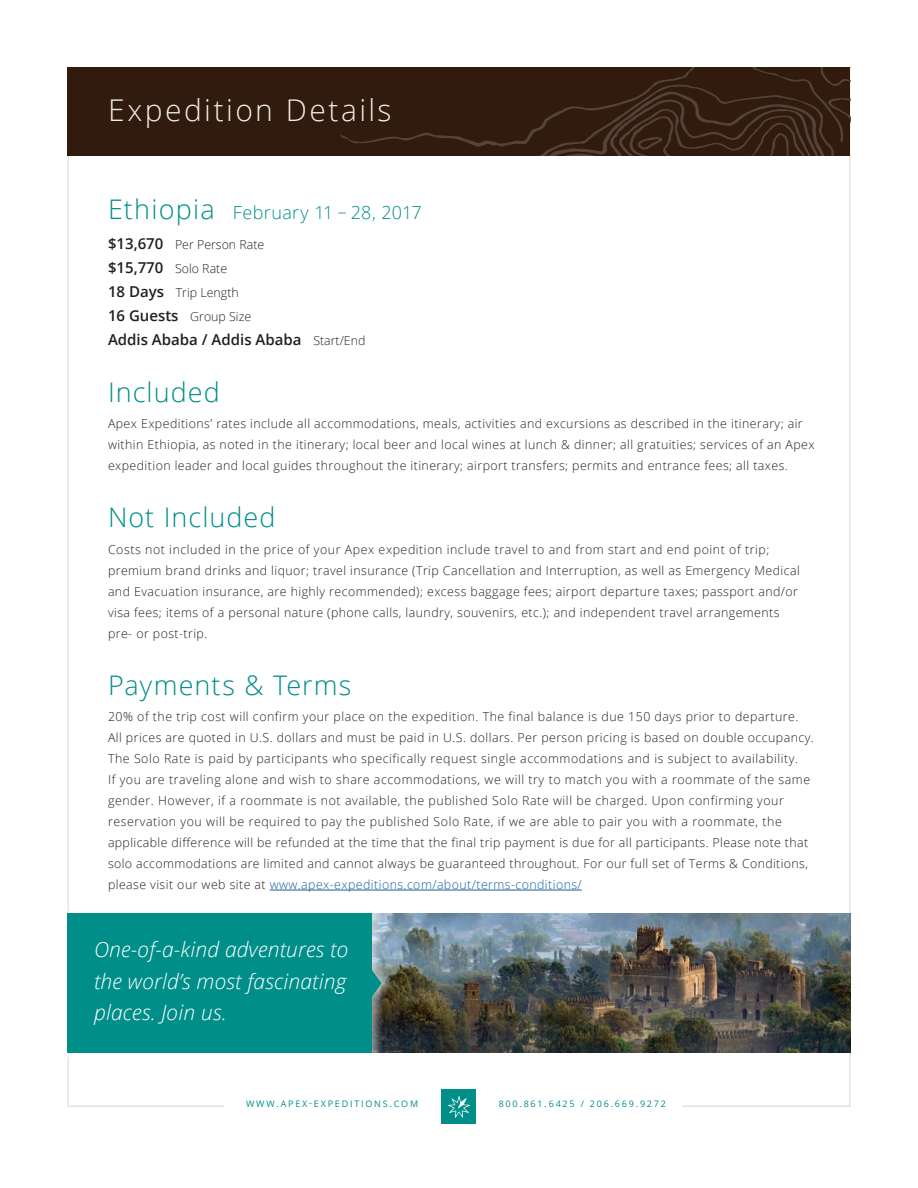
<style>
.page{position:relative;width:918px;height:1188px;background:#fff}
.page>*{position:absolute;margin:0;border:0;box-sizing:border-box;transform-origin:0 0}
.t1{font:300 30px "Open Sans";letter-spacing:.08em;color:#f1ece2}
.t2{font:300 27px "Open Sans";letter-spacing:.04em;color:#008e89}
.t3{font:italic 300 21px/31.5px "Open Sans";letter-spacing:.01em;color:#fff;text-align:justify}
.t4{font:300 18px "Open Sans";letter-spacing:.015em;color:#008e89}
.t5{font:600 15px "Open Sans";color:#231f20}
.t6{font:300 12.3px/21px "Open Sans";letter-spacing:.035em;color:#231f20}
.t7{font:300 12.3px "Open Sans";color:#231f20}
.t8{font:9px "Open Sans";letter-spacing:.2em;color:#008e89}
.s1{font-size:27px}
.s2{font-weight:600;font-size:15px}
.s3{font-weight:300;font-size:12.3px}
.s4{color:#175d9e}
</style>
<div class="page">
<div style="left:442px;top:1090px;width:34px;height:34px;background:#008e89"></div>
<svg style="left:448px;top:1096px;width:22px;height:22px"></svg>
<div style="left:68px;top:68px;width:782px;height:88px;background:#301b0e"></div>
<svg style="left:340px;top:68px;width:510px;height:88px"></svg>
<hr style="left:270px;top:890px;width:312px;height:1px;background:#175d9e">
<img style="left:392px;top:914px;width:458px;height:139px">
<svg style="left:67px;top:903px;width:325px;height:161px"></svg>
<div style="left:68px;top:914px;width:304px;height:139px;background:#008e89"></div>
<svg style="left:372px;top:969px;width:10px;height:29px"></svg>
<p class="t1" style="left:108px;top:89px;width:285px">Expedition Details</p>
<p class="t4" style="left:108px;top:201px;width:315px"><span class="s1">Ethiopia</span> February 11 – 28, 2017</p>
<p class="t7" style="left:108px;top:236px;width:158px"><span class="s2">$13,670</span> Per Person Rate</p>
<p class="t7" style="left:108px;top:260px;width:121px"><span class="s2">$15,770</span> Solo Rate</p>
<p class="t7" style="left:108px;top:284px;width:132px"><span class="s2">18 Days</span> Trip Length</p>
<p class="t7" style="left:108px;top:308px;width:145px"><span class="s2">16 Guests</span> Group Size</p>
<p class="t5" style="left:108px;top:329px;width:259px">Addis Ababa / Addis Ababa <span class="s3">Start/End</span></p>
<p class="t2" style="left:108px;top:374px;width:113px">Included</p>
<p class="t6" style="left:108px;top:413px;width:708px">Apex Expeditions’ rates include all accommodations, meals, activities and excursions as described in the itinerary; air within Ethiopia, as noted in the itinerary; local beer and local wines at lunch &amp; dinner; all gratuities; services of an Apex expedition leader and local guides throughout the itinerary; airport transfers; permits and entrance fees; all taxes.</p>
<p class="t2" style="left:108px;top:499px;width:169px">Not Included</p>
<p class="t6" style="left:108px;top:538px;width:693px">Costs not included in the price of your Apex expedition include travel to and from start and end point of trip; premium brand drinks and liquor; travel insurance (Trip Cancellation and Interruption, as well as Emergency Medical and Evacuation insurance, are highly recommended); excess baggage fees; airport departure taxes; passport and/or visa fees; items of a personal nature (phone calls, laundry, souvenirs, etc.); and independent travel arrangements pre- or post-trip.</p>
<p class="t2" style="left:108px;top:666px;width:245px">Payments &amp; Terms</p>
<p class="t6" style="left:108px;top:706px;width:707px">20% of the trip cost will confirm your place on the expedition. The final balance is due 150 days prior to departure.<br>All prices are quoted in U.S. dollars and must be paid in U.S. dollars. Per person pricing is based on double occupancy.<br>The Solo Rate is paid by participants who specifically request single accommodations and is subject to availability.<br>If you are traveling alone and wish to share accommodations, we will try to match you with a roommate of the same gender. However, if a roommate is not available, the published Solo Rate will be charged. Upon confirming your reservation you will be required to pay the published Solo Rate, if we are able to pair you with a roommate, the applicable difference will be refunded at the time that the final trip payment is due for all participants. Please note that solo accommodations are limited and cannot always be guaranteed throughout. For our full set of Terms &amp; Conditions, please visit our web site at <span class="s4">www.apex-expeditions.com/about/terms-conditions/</span></p>
<p class="t3" style="left:94px;top:933px;width:256px">One-of-a-kind adventures to the world’s most fascinating places. Join us.</p>
<p class="t8" style="left:246px;top:1098px;width:174px">WWW.APEX-EXPEDITIONS.COM</p>
<p class="t8" style="left:499px;top:1098px;width:169px">800.861.6425 / 206.669.9272</p>
</div>
